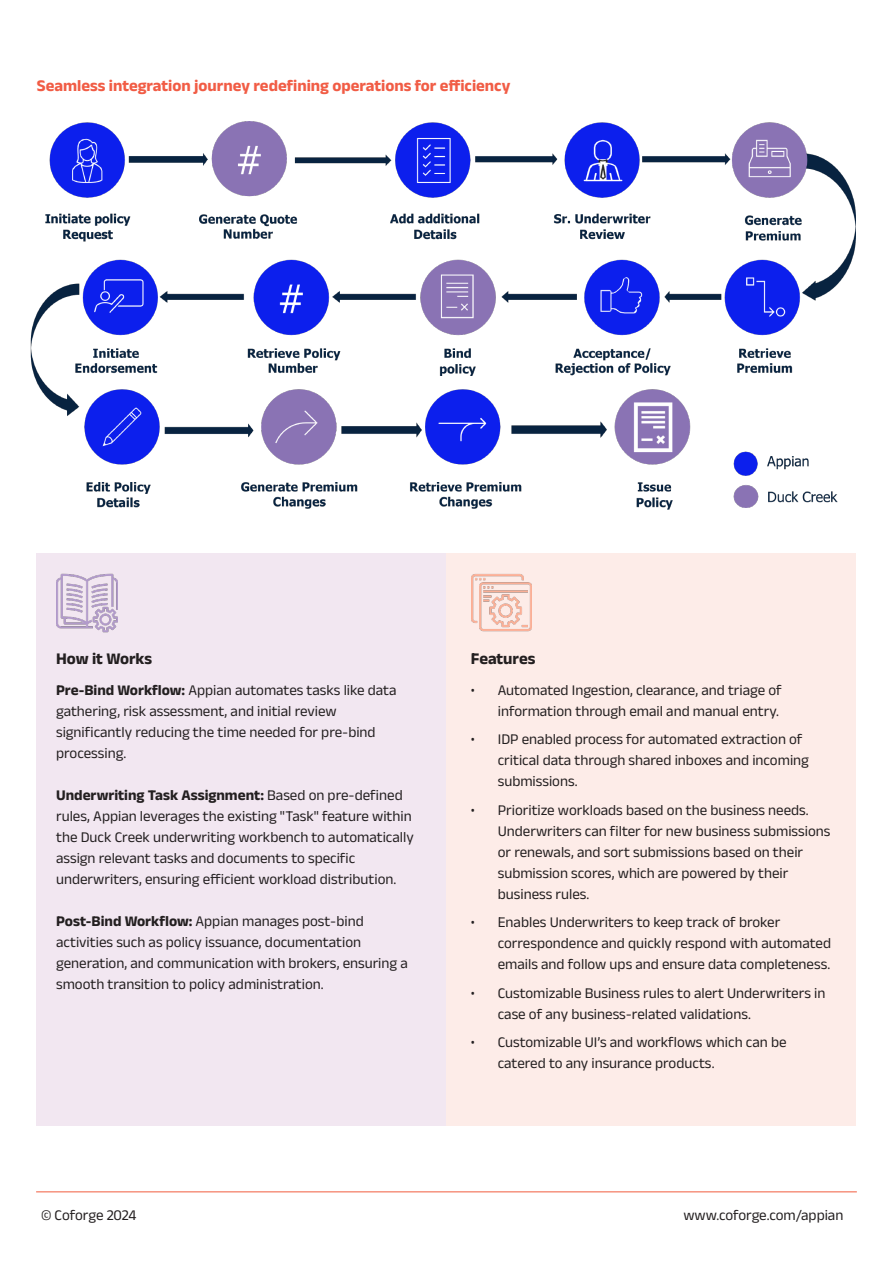
<style>
.page{position:relative;width:893px;height:1263px;background:#fff}
.page>*{position:absolute;margin:0;border:0;box-sizing:border-box;transform-origin:0 0}
.t1{font:700 16.5px "Anek Devanagari";color:#f15c45}
.t2{font:700 16.5px "Anek Devanagari";color:#231f20}
.t3{font:15px/21px "Anek Devanagari";color:#231f20}
.s1{font-weight:700}
</style>
<div class="page">
<hr style="left:36px;top:1191px;width:821px;height:1px;background:#f15c3f">
<div style="left:446px;top:554px;width:410px;height:572px;background:#fdece8"></div>
<div style="left:36px;top:554px;width:409px;height:572px;background:#f2e7f1"></div>
<img style="left:30px;top:121px;width:826px;height:389px">
<img style="left:56px;top:573px;width:61px;height:60px">
<img style="left:472px;top:574px;width:60px;height:58px">
<p class="t1" style="left:37px;top:76px;width:475px">Seamless integration journey redefining operations for efficiency</p>
<p class="t2" style="left:56px;top:649px;width:98px">How it Works</p>
<p class="t3" style="left:56px;top:679px;width:342px"><span class="s1">Pre-Bind Workflow:</span> Appian automates tasks like data gathering, risk assessment, and initial review significantly reducing the time needed for pre-bind processing.</p>
<p class="t3" style="left:56px;top:784px;width:359px"><span class="s1">Underwriting Task Assignment:</span> Based on pre-defined rules, Appian leverages the existing "Task" feature within the Duck Creek underwriting workbench to automatically assign relevant tasks and documents to specific underwriters, ensuring efficient workload distribution.</p>
<p class="t3" style="left:56px;top:910px;width:353px"><span class="s1">Post-Bind Workflow:</span> Appian manages post-bind activities such as policy issuance, documentation generation, and communication with brokers, ensuring a smooth transition to policy administration.</p>
<p class="t2" style="left:471px;top:649px;width:66px">Features</p>
<p class="t3" style="left:471px;top:679px;width:313px;text-align:right">• Automated Ingestion, clearance, and triage of information through email and manual entry.</p>
<p class="t3" style="left:498px;top:729px;width:313px;text-indent:-27px">• IDP enabled process for automated extraction of critical data through shared inboxes and incoming submissions.</p>
<p class="t3" style="left:498px;top:799px;width:334px;text-indent:-27px">• Prioritize workloads based on the business needs.<br>Underwriters can filter for new business submissions or renewals, and sort submissions based on their submission scores, which are powered by their business rules.</p>
<p class="t3" style="left:498px;top:912px;width:335px;text-indent:-27px">• Enables Underwriters to keep track of broker correspondence and quickly respond with automated emails and follow ups and ensure data completeness.</p>
<p class="t3" style="left:498px;top:982px;width:329px;text-indent:-27px">• Customizable Business rules to alert Underwriters in case of any business-related validations.</p>
<p class="t3" style="left:498px;top:1032px;width:290px;text-indent:-27px">• Customizable UI’s and workflows which can be catered to any insurance products.</p>
<p class="t3" style="left:41px;top:1204px;width:97px">© Coforge 2024</p>
<p class="t3" style="left:683px;top:1204px;width:161px">www.coforge.com/appian</p>
</div>
